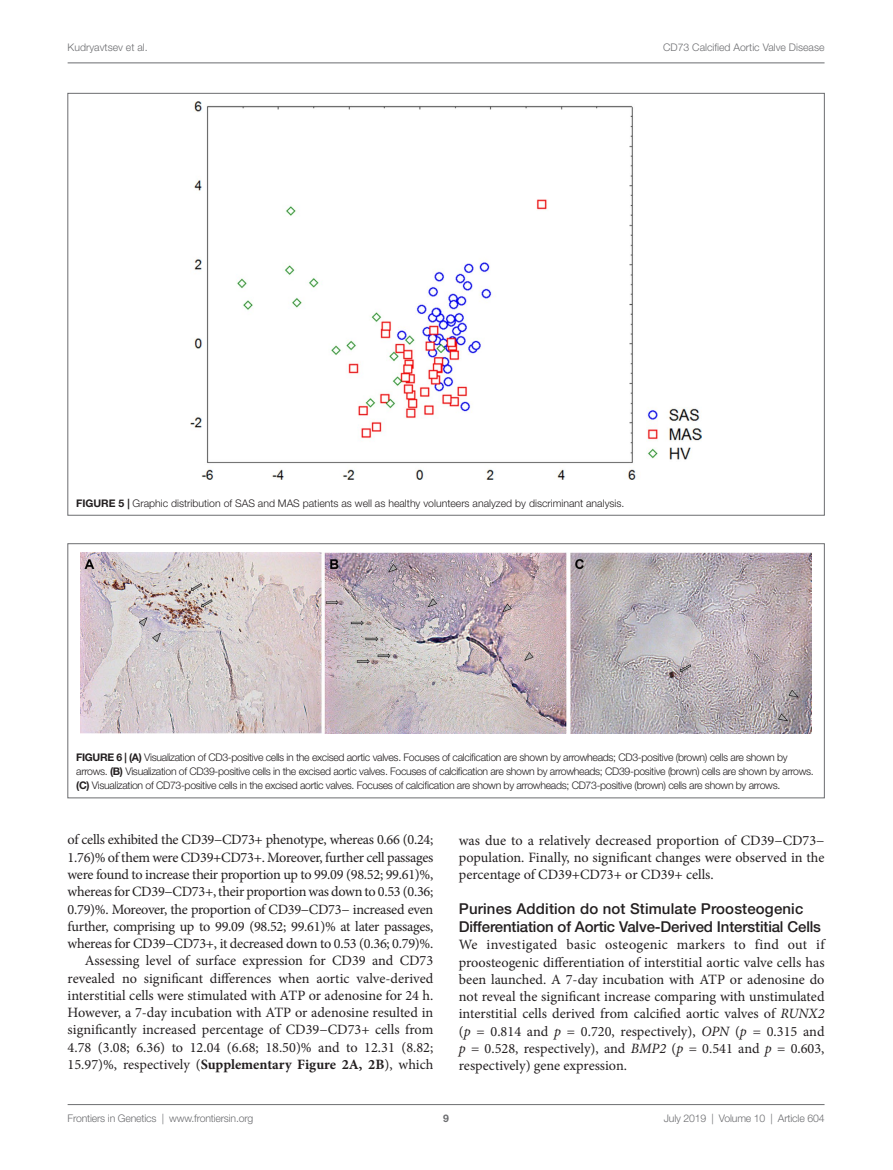
<style>
.page{position:relative;width:893px;height:1170px;background:#fff}
.page>*{position:absolute;margin:0;border:0;box-sizing:border-box;transform-origin:0 0}
._3{font:500 15px/18px "Helvetica Neue LT Std";letter-spacing:-.01em;color:#231f20}
.T1{font:14.25px/17.2px "Minion Pro";letter-spacing:-.015em;color:#231f20;text-align:justify}
.T{font:14.25px/17.2px "Minion Pro";color:#231f20;text-align:justify}
.FC{font:300 10.5px/14.2px "Helvetica Neue LT Std";letter-spacing:-.03em;color:#231f20}
.t1{font:300 10.5px "Helvetica Neue LT Std";letter-spacing:-.015em;color:#6c6d70}
.FC-2{font:300 10.5px "Helvetica Neue LT Std";color:#231f20}
.t2{font:700 10.5px "Helvetica Neue LT Std";color:#6c6d70}
.s1{font-weight:700}
.s2{font-style:italic}
</style>
<div class="page">
<hr style="left:68px;top:63px;width:756px;height:1px;background:#6c6d70">
<hr style="left:68px;top:1104px;width:756px;height:1px;background:#6c6d70">
<img style="left:80px;top:552px;width:732px;height:181px">
<div style="left:68px;top:543px;width:756px;height:255px;border:1px solid #6c6d70"></div>
<img style="left:191px;top:102px;width:510px;height:378px">
<p class="t1" style="left:68px;top:41px;width:82px">Kudryavtsev et al.</p>
<p class="t1" style="left:663px;top:41px;width:163px">CD73 Calcified Aortic Valve Disease</p>
<p class="FC-2" style="left:76px;top:496px;width:550px"><span class="s1">FIGURE 5 |</span> Graphic distribution of SAS and MAS patients as well as healthy volunteers analyzed by discriminant analysis.</p>
<p class="FC" style="left:76px;top:749px;width:739px"><span class="s1">FIGURE 6 | (A)</span> Visualization of CD3-positive cells in the excised aortic valves. Focuses of calcification are shown by arrowheads; CD3-positive (brown) cells are shown by arrows. <span class="s1">(B)</span> Visualization of CD39-positive cells in the excised aortic valves. Focuses of calcification are shown by arrowheads; CD39-positive (brown) cells are shown by arrows. <span class="s1">(C)</span> Visualization of CD73-positive cells in the excised aortic valves. Focuses of calcification are shown by arrowheads; CD73-positive (brown) cells are shown by arrows.</p>
<p class="T1" style="left:68px;top:831px;width:367px">of cells exhibited the CD39−CD73+ phenotype, whereas 0.66 (0.24; 1.76)% of them were CD39+CD73+. Moreover, further cell passages were found to increase their proportion up to 99.09 (98.52; 99.61)%, whereas for CD39−CD73+, their proportion was down to 0.53 (0.36; 0.79)%. Moreover, the proportion of CD39−CD73− increased even further, comprising up to 99.09 (98.52; 99.61)% at later passages, whereas for CD39−CD73+, it decreased down to 0.53 (0.36; 0.79)%.</p>
<p class="T" style="left:68px;top:952px;width:367px;text-indent:17px">Assessing level of surface expression for CD39 and CD73 revealed no significant differences when aortic valve-derived interstitial cells were stimulated with ATP or adenosine for 24 h.<br>However, a 7-day incubation with ATP or adenosine resulted in significantly increased percentage of CD39−CD73+ cells from 4.78 (3.08; 6.36) to 12.04 (6.68; 18.50)% and to 12.31 (8.82; 15.97)%, respectively (<span class="s1">Supplementary Figure 2A, 2B</span>), which</p>
<p class="T" style="left:459px;top:831px;width:367px">was due to a relatively decreased proportion of CD39−CD73− population. Finally, no significant changes were observed in the percentage of CD39+CD73+ or CD39+ cells.</p>
<p class="_3" style="left:459px;top:899px;width:364px">Purines Addition do not Stimulate Proosteogenic<br>Differentiation of Aortic Valve-Derived Interstitial Cells</p>
<p class="T1" style="left:459px;top:936px;width:367px">We investigated basic osteogenic markers to find out if proosteogenic differentiation of interstitial aortic valve cells has been launched. A 7-day incubation with ATP or adenosine do not reveal the significant increase comparing with unstimulated interstitial cells derived from calcified aortic valves of <span class="s2">RUNX2 </span>(<span class="s2">p</span> = 0.814 and <span class="s2">p</span> = 0.720, respectively), <span class="s2">OPN</span> (<span class="s2">p</span> = 0.315 and <span class="s2">p</span> = 0.528, respectively), and <span class="s2">BMP2</span> (<span class="s2">p</span> = 0.541 and <span class="s2">p</span> = 0.603, respectively) gene expression.</p>
<p class="t1" style="left:68px;top:1111px;width:187px">Frontiers in Genetics | www.frontiersin.org</p>
<p class="t2" style="left:443px;top:1111px;width:7px">9</p>
<p class="t1" style="left:664px;top:1111px;width:162px">July 2019 | Volume 10 | Article 604</p>
</div>
